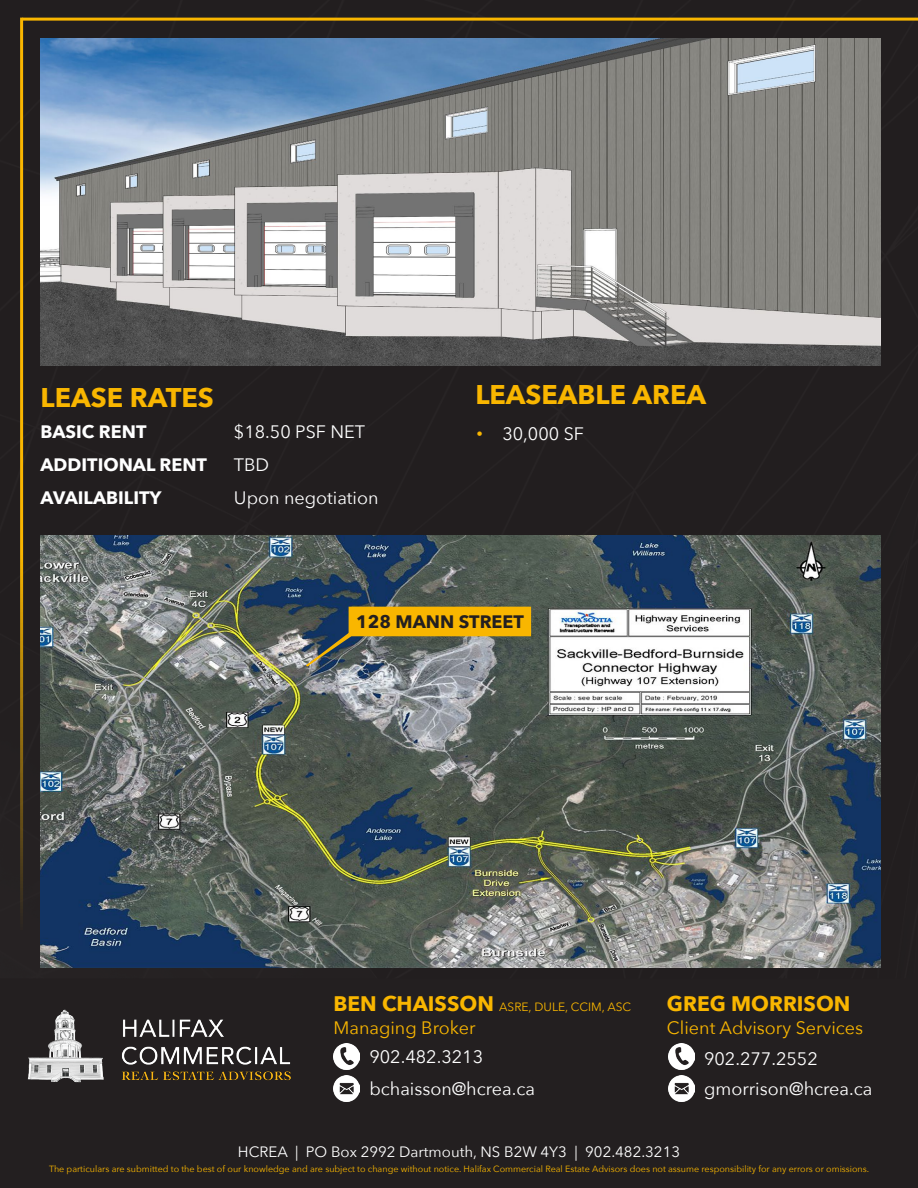
<style>
.page{position:relative;width:918px;height:1188px;background:#fff}
.page>*{position:absolute;margin:0;border:0;box-sizing:border-box;transform-origin:0 0}
.t1{font:700 27px "Avenir Next";color:#f9b600}
.t2{font:700 21px "Avenir Next";color:#f9b600}
.t3{font:18px "Avenir Next";color:#fff}
.t4{font:18px "Avenir Next";color:#f9b600}
.t5{font:700 18px "Avenir Next";color:#fff}
.t6{font:700 18px "Avenir Next";color:#231f20}
.t7{font:15px "Avenir Next";color:#fff}
.t8{font:12px "Avenir Next";color:#f9b600}
.t9{font:9px "Avenir Next";color:#f9b600}
.s1{font-family:"Gotham";font-weight:300;color:#f9b600}
.s2{font-weight:700;font-size:21px}
</style>
<div class="page">
<div style="left:0;top:0;width:918px;height:978px;background:#221e1f"></div>
<div style="left:0;top:978px;width:918px;height:210px;background:#231f20"></div>
<img style="left:40px;top:39px;width:840px;height:326px">
<img style="left:333px;top:1044px;width:27px;height:26px">
<img style="left:333px;top:1076px;width:27px;height:26px">
<img style="left:668px;top:1044px;width:26px;height:26px">
<img style="left:668px;top:1076px;width:26px;height:26px">
<hr style="left:20px;top:18px;width:3px;height:912px;background:#f9b600">
<hr style="left:22px;top:18px;width:896px;height:3px;background:#f9b600">
<img style="left:27px;top:1009px;width:264px;height:74px">
<img style="left:40px;top:536px;width:840px;height:432px">
<svg style="left:260px;top:606px;width:272px;height:93px;background:#8e8660"></svg>
<p class="t1" style="left:40px;top:374px;width:175px">LEASE RATES</p>
<p class="t5" style="left:40px;top:417px;width:108px">BASIC RENT</p>
<p class="t5" style="left:40px;top:450px;width:168px">ADDITIONAL RENT</p>
<p class="t5" style="left:40px;top:483px;width:122px">AVAILABILITY</p>
<p class="t3" style="left:234px;top:417px;width:133px">$18.50 PSF NET</p>
<p class="t3" style="left:234px;top:450px;width:37px">TBD</p>
<p class="t3" style="left:234px;top:483px;width:146px">Upon negotiation</p>
<p class="t1" style="left:475px;top:372px;width:232px">LEASEABLE AREA</p>
<p class="t3" style="left:475px;top:418px;width:110px"><span class="s1">•</span> 30,000 SF</p>
<p class="t6" style="left:356px;top:606px;width:169px">128 MANN STREET</p>
<p class="t8" style="left:333px;top:996px;width:299px"><span class="s2">BEN CHAISSON</span> ASRE, DULE, CCIM, ASC</p>
<p class="t4" style="left:333px;top:1013px;width:144px">Managing Broker</p>
<p class="t3" style="left:369px;top:1041px;width:115px">902.482.3213</p>
<p class="t3" style="left:369px;top:1073px;width:167px">bchaisson@hcrea.ca</p>
<p class="t2" style="left:667px;top:985px;width:185px">GREG MORRISON</p>
<p class="t4" style="left:667px;top:1013px;width:198px">Client Advisory Services</p>
<p class="t3" style="left:704px;top:1043px;width:115px">902.277.2552</p>
<p class="t3" style="left:704px;top:1074px;width:170px">gmorrison@hcrea.ca</p>
<p class="t7" style="left:238px;top:1139px;width:444px">HCREA | PO Box 2992 Dartmouth, NS B2W 4Y3 | 902.482.3213</p>
<p class="t9" style="left:49px;top:1162px;width:822px">The particulars are submitted to the best of our knowledge and are subject to change without notice. Halifax Commercial Real Estate Advisors does not assume responsibility for any errors or omissions.</p>
</div>
